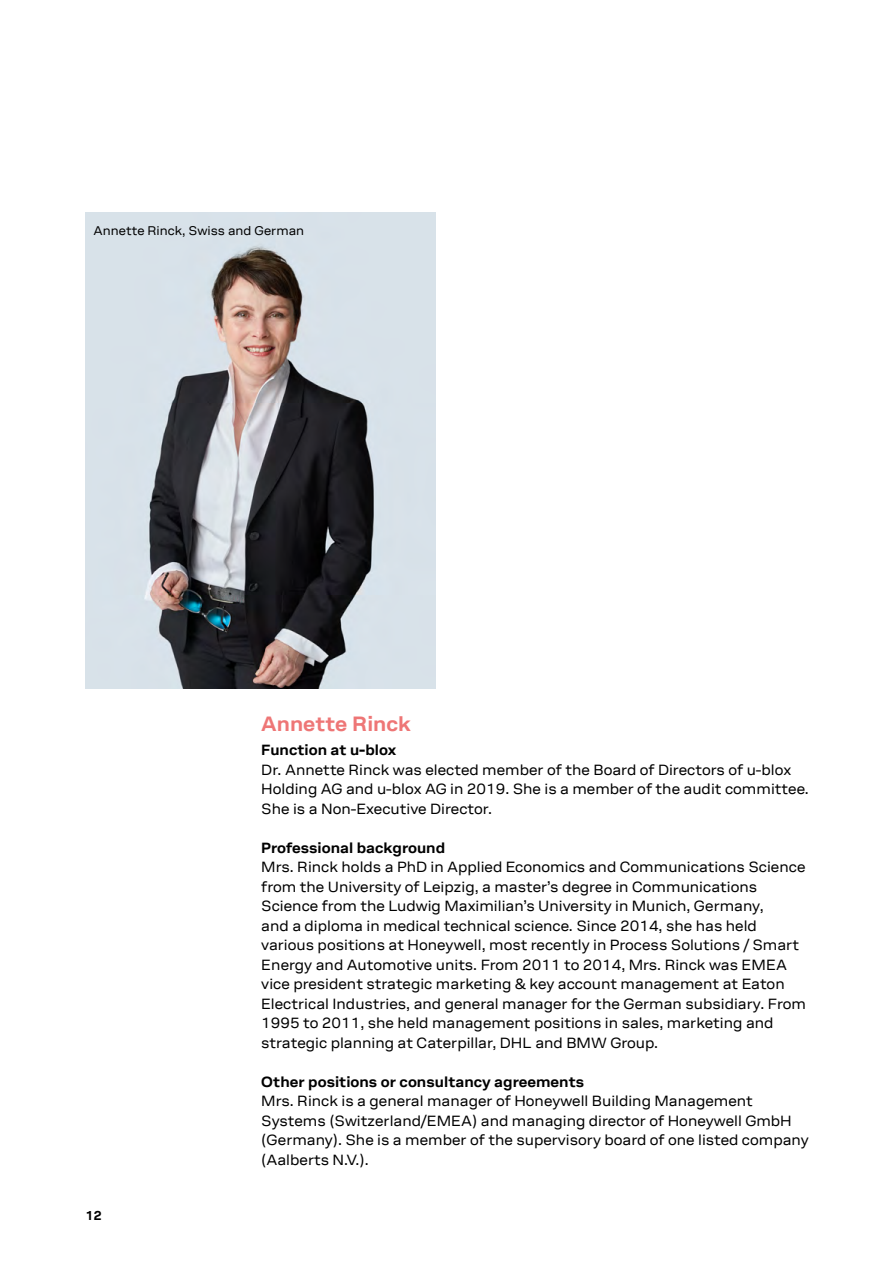
<style>
.page{position:relative;width:893px;height:1263px;background:#fff}
.page>*{position:absolute;margin:0;border:0;box-sizing:border-box;transform-origin:0 0}
.t1{font:700 21px "ublox";color:#ee7676}
.t2{font:15px/19.5px "ublox";color:#000}
.t3{font:700 15px "ublox";color:#000}
.t4{font:700 13.05px "ublox";color:#000}
.t5{font:12.75px "ublox";color:#000}
</style>
<div class="page">
<img style="left:85px;top:213px;width:351px;height:476px">
<p class="t5" style="left:94px;top:224px;width:212px">Annette Rinck, Swiss and German</p>
<p class="t4" style="left:85px;top:1209px;width:18px">12</p>
<h1 class="t1" style="left:261px;top:712px;width:151px">Annette Rinck</h1>
<p class="t3" style="left:261px;top:742px;width:137px">Function at u-blox</p>
<p class="t2" style="left:261px;top:760px;width:549px">Dr. Annette Rinck was elected member of the Board of Directors of u-blox<br>Holding AG and u-blox AG in 2019. She is a member of the audit committee.<br>She is a Non-Executive Director.</p>
<p class="t3" style="left:261px;top:839px;width:185px">Professional background</p>
<p class="t2" style="left:261px;top:858px;width:546px">Mrs. Rinck holds a PhD in Applied Economics and Communications Science from the University of Leipzig, a master’s degree in Communications Science from the Ludwig Maximilian’s University in Munich, Germany,<br>and a diploma in medical technical science. Since 2014, she has held various positions at Honeywell, most recently in Process Solutions / Smart Energy and Automotive units. From 2011 to 2014, Mrs. Rinck was EMEA vice president strategic marketing &amp; key account management at Eaton Electrical Industries, and general manager for the German subsidiary. From 1995 to 2011, she held management positions in sales, marketing and strategic planning at Caterpillar, DHL and BMW Group.</p>
<p class="t3" style="left:261px;top:1073px;width:324px">Other positions or consultancy agreements</p>
<p class="t2" style="left:261px;top:1092px;width:549px">Mrs. Rinck is a general manager of Honeywell Building Management Systems (Switzerland/EMEA) and managing director of Honeywell GmbH (Germany). She is a member of the supervisory board of one listed company (Aalberts N.V.).</p>
</div>
